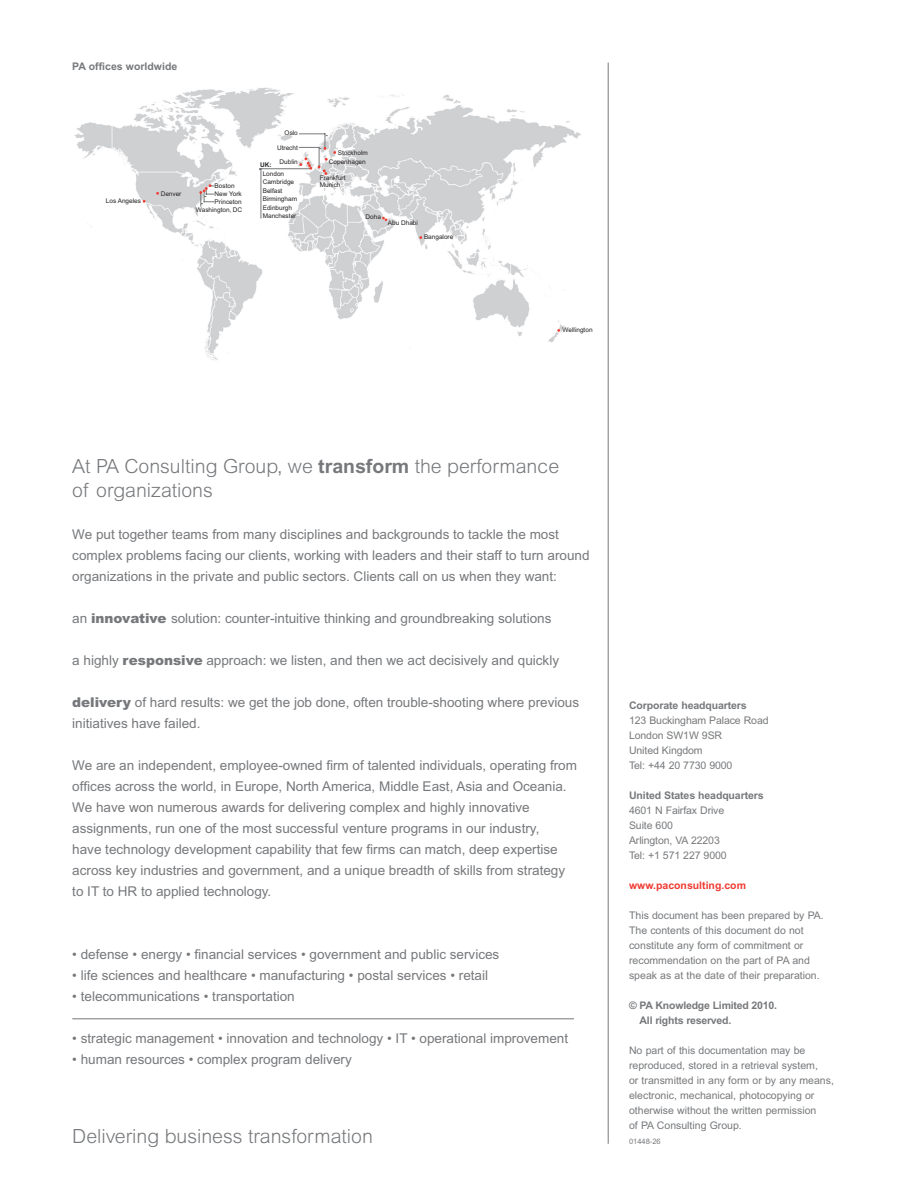
<style>
.page{position:relative;width:918px;height:1188px;background:#fff}
.page>*{position:absolute;margin:0;border:0;box-sizing:border-box;transform-origin:0 0}
.t1{font:300 19.5px/24px "Arial MT Std";color:#76787b}
.t2{font:13.5px/21px "Arial MT Std";color:#76787b}
.t3{font:10.5px/15px "Arial MT Std";color:#76787b}
.t4{font:700 10.5px/15px "Arial MT Std";letter-spacing:-.01em;color:#76787b}
.t5{font:700 10.5px "Arial MT Std";color:#ee3b32}
.t6{font:7.5px "Arial MT Std";color:#76787b}
.t7{font:6.45px/8.6px "Arial MT Std";color:#231f20}
.t8{font:700 6.45px "Arial MT Std";color:#231f20}
.s1{font-weight:700}
.s2{font-weight:900}
</style>
<div class="page">
<hr style="left:608px;top:63px;width:1px;height:1081px;background:#76787b">
<img style="left:74px;top:87px;width:507px;height:273px">
<hr style="left:261px;top:169px;width:1px;height:49px;background:#76787b">
<hr style="left:261px;top:168px;width:49px;height:1px;background:#76787b">
<svg style="left:299px;top:134px;width:37px;height:41px"></svg>
<svg style="left:382px;top:217px;width:5px;height:4px"></svg>
<svg style="left:199px;top:184px;width:15px;height:22px"></svg>
<hr style="left:72px;top:1018px;width:502px;height:1px;background:#76787b">
<p class="t4" style="left:72px;top:59px;width:107px">PA offices worldwide</p>
<p class="t7" style="left:106px;top:196px;width:37px">Los Angeles</p>
<p class="t7" style="left:161px;top:189px;width:22px">Denver</p>
<p class="t7" style="left:215px;top:181px;width:22px">Boston</p>
<p class="t7" style="left:196px;top:190px;width:48px;line-height:7.9px;text-align:right">New York<br>Princeton<br>Washington, DC</p>
<p class="t7" style="left:285px;top:129px;width:15px">Oslo</p>
<p class="t7" style="left:263px;top:156px;width:37px;line-height:11.9px;text-indent:17px">Dublin<br>London</p>
<p class="t7" style="left:263px;top:177px;width:36px">Cambridge<br>Belfast<br>Birmingham</p>
<p class="t7" style="left:263px;top:212px;width:35px">Manchester</p>
<p class="t7" style="left:277px;top:143px;width:22px">Utrecht</p>
<p class="t8" style="left:260px;top:161px;width:13px">UK:</p>
<p class="t7" style="left:263px;top:203px;width:31px">Edinburgh</p>
<p class="t7" style="left:338px;top:148px;width:32px">Stockholm</p>
<p class="t7" style="left:329px;top:157px;width:38px">Copenhagen</p>
<p class="t7" style="left:320px;top:174px;width:27px;line-height:6.6px">Frankfurt<br>Munich</p>
<p class="t7" style="left:366px;top:212px;width:17px">Doha</p>
<p class="t7" style="left:388px;top:219px;width:32px">Abu Dhabi</p>
<p class="t7" style="left:424px;top:233px;width:31px">Bangalore</p>
<p class="t7" style="left:563px;top:326px;width:31px">Wellington</p>
<h1 class="t1" style="left:72px;top:454px;width:488px">At PA Consulting Group, we <span class="s1">transform</span> the performance of organizations</h1>
<p class="t2" style="left:72px;top:524px;width:519px">We put together teams from many disciplines and backgrounds to tackle the most complex problems facing our clients, working with leaders and their staff to turn around organizations in the private and public sectors. Clients call on us when they want:</p>
<p class="t2" style="left:72px;top:608px;width:481px">an <span class="s2">innovative</span> solution: counter-intuitive thinking and groundbreaking solutions</p>
<p class="t2" style="left:72px;top:650px;width:488px">a highly <span class="s2">responsive</span> approach: we listen, and then we act decisively and quickly</p>
<p class="t2" style="left:72px;top:692px;width:508px"><span class="s2">delivery</span> of hard results: we get the job done, often trouble-shooting where previous initiatives have failed.</p>
<p class="t2" style="left:72px;top:755px;width:506px">We are an independent, employee-owned firm of talented individuals, operating from offices across the world, in Europe, North America, Middle East, Asia and Oceania.<br>We have won numerous awards for delivering complex and highly innovative assignments, run one of the most successful venture programs in our industry,<br>have technology development capability that few firms can match, deep expertise across key industries and government, and a unique breadth of skills from strategy to IT to HR to applied technology.</p>
<p class="t2" style="left:72px;top:944px;width:429px">• defense • energy • financial services • government and public services</p>
<p class="t2" style="left:72px;top:965px;width:417px">• life sciences and healthcare • manufacturing • postal services • retail</p>
<p class="t2" style="left:72px;top:986px;width:224px">• telecommunications • transportation</p>
<p class="t2" style="left:72px;top:1028px;width:497px">• strategic management • innovation and technology • IT • operational improvement</p>
<p class="t2" style="left:72px;top:1049px;width:281px">• human resources • complex program delivery</p>
<h1 class="t1" style="left:72px;top:1124px;width:302px">Delivering business transformation</h1>
<p class="t4" style="left:629px;top:698px;width:119px">Corporate headquarters</p>
<p class="t3" style="left:629px;top:713px;width:141px">123 Buckingham Palace Road<br>London SW1W 9SR<br>United Kingdom<br>Tel: +44 20 7730 9000</p>
<p class="t4" style="left:629px;top:788px;width:136px">United States headquarters</p>
<p class="t3" style="left:629px;top:803px;width:99px">4601 N Fairfax Drive<br>Suite 600<br>Arlington, VA 22203<br>Tel: +1 571 227 9000</p>
<p class="t5" style="left:629px;top:879px;width:118px">www.paconsulting.com</p>
<p class="t3" style="left:629px;top:908px;width:196px">This document has been prepared by PA.<br>The contents of this document do not constitute any form of commitment or recommendation on the part of PA and speak as at the date of their preparation.</p>
<p class="t4" style="left:640px;top:998px;width:139px;text-indent:-11px">© PA Knowledge Limited 2010.<br>All rights reserved.</p>
<p class="t3" style="left:629px;top:1043px;width:206px">No part of this documentation may be reproduced, stored in a retrieval system,<br>or transmitted in any form or by any means, electronic, mechanical, photocopying or otherwise without the written permission<br>of PA Consulting Group.</p>
<p class="t6" style="left:629px;top:1137px;width:33px">01448-26</p>
</div>
